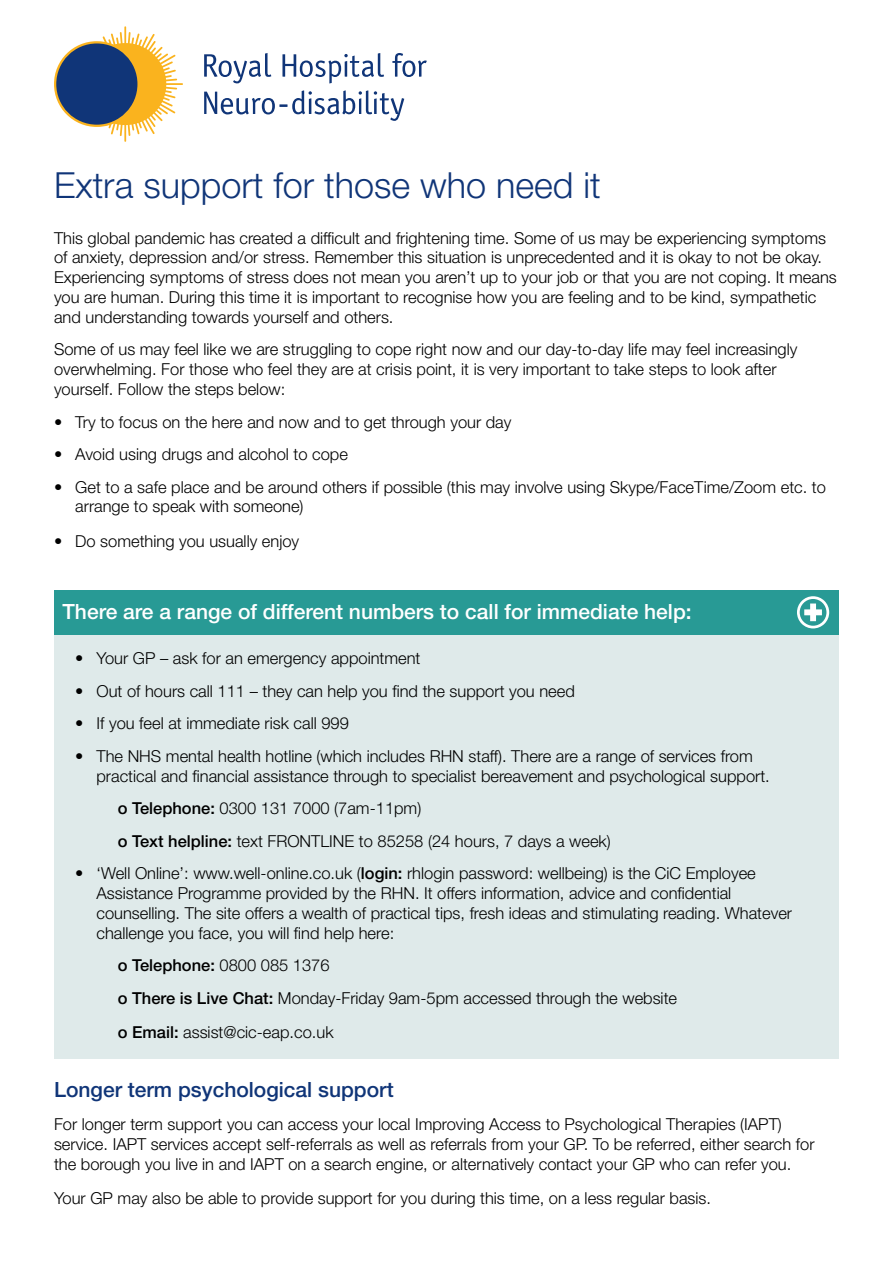
<style>
.page{position:relative;width:893px;height:1263px;background:#fff}
.page>*{position:absolute;margin:0;border:0;box-sizing:border-box;transform-origin:0 0}
.t1{font:300 36px "Helvetica Neue LT Std";color:#103578}
.t2{font:500 21px "Helvetica Neue LT Std";color:#fff}
.t3{font:500 21px "Helvetica Neue LT Std";color:#103578}
.t4{font:300 16.5px/19.8px "Helvetica Neue LT Std";color:#000}
.s1{font-weight:500}
</style>
<div class="page">
<div style="left:54px;top:590px;width:785px;height:468px;background:#dfeaea"></div>
<div style="left:54px;top:590px;width:785px;height:45px;background:#289a95"></div>
<svg style="left:797px;top:596px;width:32px;height:32px"></svg>
<svg style="left:204px;top:53px;width:67px;height:30px"></svg>
<svg style="left:392px;top:53px;width:35px;height:24px"></svg>
<svg style="left:282px;top:53px;width:102px;height:31px"></svg>
<svg style="left:204px;top:90px;width:200px;height:31px"></svg>
<svg style="left:54px;top:26px;width:129px;height:116px"></svg>
<div style="left:56px;top:43px;width:82px;height:82px;background:#103578;border-radius:50%"></div>
<h1 class="t1" style="left:54px;top:163px;width:548px">Extra support for those who need it</h1>
<p class="t4" style="left:54px;top:227px;width:784px">This global pandemic has created a difficult and frightening time. Some of us may be experiencing symptoms of anxiety, depression and/or stress. Remember this situation is unprecedented and it is okay to not be okay.<br>Experiencing symptoms of stress does not mean you aren’t up to your job or that you are not coping. It means you are human. During this time it is important to recognise how you are feeling and to be kind, sympathetic and understanding towards yourself and others.</p>
<p class="t4" style="left:54px;top:339px;width:745px">Some of us may feel like we are struggling to cope right now and our day-to-day life may feel increasingly overwhelming. For those who feel they are at crisis point, it is very important to take steps to look after yourself. Follow the steps below:</p>
<p class="t4" style="left:54px;top:411px;width:459px">• Try to focus on the here and now and to get through your day</p>
<p class="t4" style="left:54px;top:444px;width:295px">• Avoid using drugs and alcohol to cope</p>
<p class="t4" style="left:75px;top:476px;width:752px;text-indent:-21px">• Get to a safe place and be around others if possible (this may involve using Skype/FaceTime/Zoom etc. to arrange to speak with someone)</p>
<p class="t4" style="left:54px;top:531px;width:247px">• Do something you usually enjoy</p>
<p class="t2" style="left:63px;top:599px;width:631px">There are a range of different numbers to call for immediate help:</p>
<p class="t4" style="left:75px;top:648px;width:347px">• Your GP – ask for an emergency appointment</p>
<p class="t4" style="left:75px;top:680px;width:501px">• Out of hours call 111 – they can help you find the support you need</p>
<p class="t4" style="left:75px;top:713px;width:275px">• If you feel at immediate risk call 999</p>
<p class="t4" style="left:97px;top:746px;width:675px;text-indent:-21px">• The NHS mental health hotline (which includes RHN staff). There are a range of services from practical and financial assistance through to specialist bereavement and psychological support.</p>
<p class="t4" style="left:118px;top:792px;width:495px;line-height:32.5px"><span class="s1">o Telephone:</span> 0300 131 7000 (7am-11pm)<br><span class="s1">o Text helpline:</span> text FRONTLINE to 85258 (24 hours, 7 days a week)</p>
<p class="t4" style="left:96px;top:863px;width:697px;text-indent:-21px">• ‘Well Online’: www.well-online.co.uk (<span class="s1">login:</span> rhlogin password: wellbeing) is the CiC Employee Assistance Programme provided by the RHN. It offers information, advice and confidential counselling. The site offers a wealth of practical tips, fresh ideas and stimulating reading. Whatever challenge you face, you will find help here:</p>
<p class="t4" style="left:118px;top:949px;width:561px;line-height:32.5px"><span class="s1">o Telephone:</span> 0800 085 1376<br><span class="s1">o There is Live Chat:</span> Monday-Friday 9am-5pm accessed through the website</p>
<p class="t4" style="left:118px;top:1022px;width:217px"><span class="s1">o Email:</span> assist@cic-eap.co.uk</p>
<p class="t3" style="left:54px;top:1077px;width:341px">Longer term psychological support</p>
<p class="t4" style="left:54px;top:1114px;width:762px">For longer term support you can access your local Improving Access to Psychological Therapies (IAPT) service. IAPT services accept self-referrals as well as referrals from your GP. To be referred, either search for the borough you live in and IAPT on a search engine, or alternatively contact your GP who can refer you.</p>
<p class="t4" style="left:54px;top:1188px;width:659px">Your GP may also be able to provide support for you during this time, on a less regular basis.</p>
</div>
